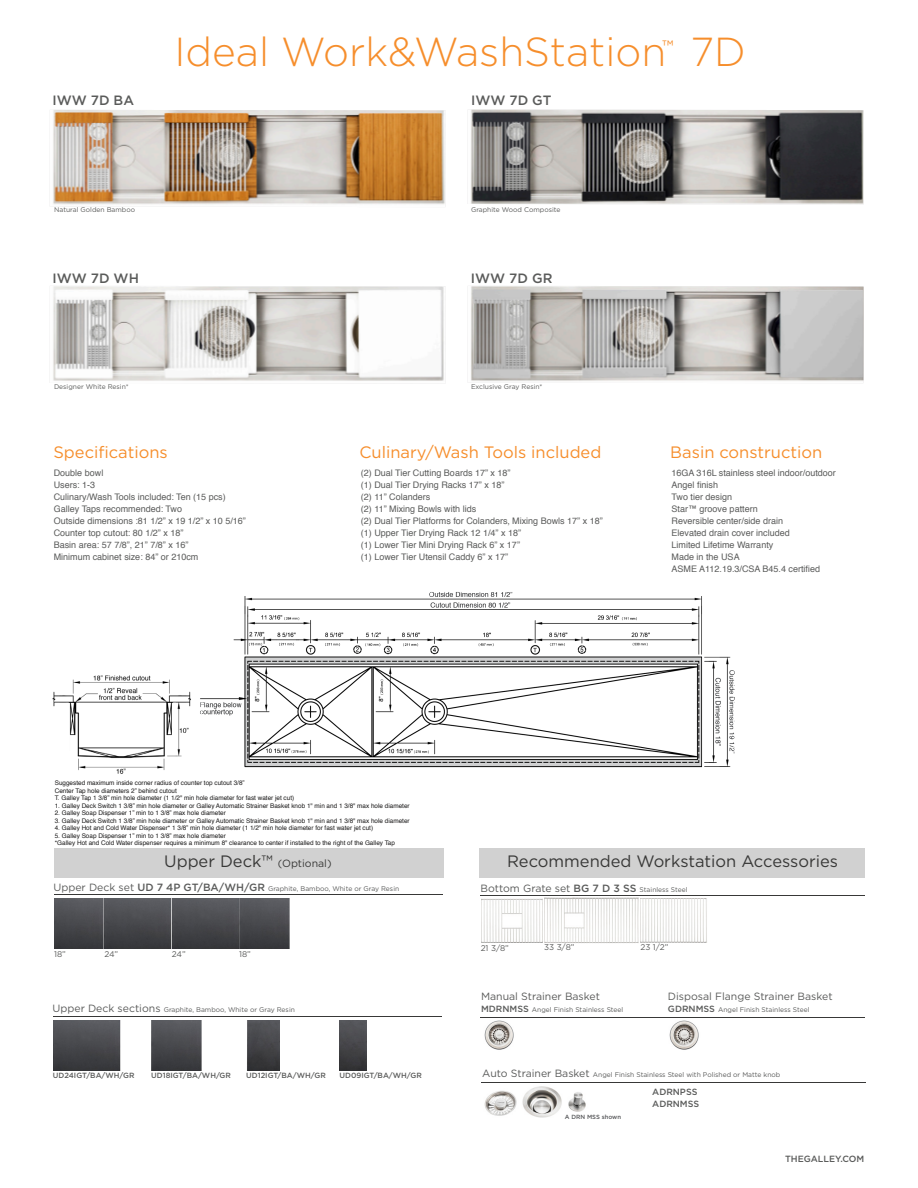
<style>
.page{position:relative;width:918px;height:1188px;background:#fff}
.page>*{position:absolute;margin:0;border:0;box-sizing:border-box;transform-origin:0 0}
.t1{font:300 40.5px "Gotham";color:#f68e2c}
.t2{font:16.5px "Gotham";color:#f68e2c}
.t3{font:16.5px "Gotham";color:#383837}
.t4{font:500 13.5px "Gotham";color:#5a5b5a}
.t5{font:10.5px "Gotham";color:#5a5b5a}
.t6{font:9px/12px "Helvetica";color:#5a5b5a}
.t7{font:500 9px "Gotham";color:#5a5b5a}
.t8{font:8.25px "Gotham";color:#5a5b5a}
.t9{font:500 7.5px "Gotham";color:#5a5b5a}
.t10{font:6.75px "Gotham";color:#5a5b5a}
.t11{font:6.3px "Helvetica";color:#1c1b1b}
.t12{font:500 6px "Gotham";color:#57585a}
.s1{font-size:10.5px}
.s2{font-weight:500;font-size:10.5px}
.s3{font-weight:500}
.s4{font-size:6.75px}
.s5{font-weight:500;font-size:9px}
</style>
<div class="page">
<img style="left:54px;top:898px;width:236px;height:51px">
<img style="left:544px;top:898px;width:163px;height:45px">
<img style="left:481px;top:898px;width:61px;height:45px">
<div style="left:479px;top:848px;width:386px;height:30px;background:#d1d1d1"></div>
<div style="left:54px;top:848px;width:390px;height:30px;background:#d1d1d1"></div>
<img style="left:484px;top:1020px;width:30px;height:30px">
<img style="left:484px;top:1086px;width:102px;height:32px">
<img style="left:669px;top:1020px;width:30px;height:30px">
<hr style="left:54px;top:894px;width:389px;height:1px;background:#383837">
<hr style="left:481px;top:895px;width:384px;height:1px;background:#383837">
<hr style="left:481px;top:1017px;width:384px;height:1px;background:#383837">
<hr style="left:481px;top:1082px;width:385px;height:1px;background:#383837">
<img style="left:52px;top:675px;width:139px;height:99px">
<img style="left:200px;top:592px;width:535px;height:176px">
<img style="left:53px;top:110px;width:393px;height:95px">
<img style="left:53px;top:286px;width:393px;height:95px">
<img style="left:470px;top:109px;width:394px;height:96px">
<img style="left:471px;top:286px;width:393px;height:96px">
<img style="left:54px;top:1020px;width:66px;height:50px">
<img style="left:151px;top:1020px;width:50px;height:50px">
<img style="left:247px;top:1020px;width:33px;height:50px">
<img style="left:340px;top:1020px;width:27px;height:50px">
<hr style="left:54px;top:1017px;width:388px;height:1px;background:#383837">
<p class="t1" style="left:174px;top:26px;width:573px">Ideal Work&amp;WashStation 7D</p>
<p class="t2" style="left:662px;top:35px;width:13px">™</p>
<p class="t4" style="left:52px;top:92px;width:83px">IWW 7D BA</p>
<p class="t4" style="left:471px;top:91px;width:82px">IWW 7D GT</p>
<p class="t10" style="left:54px;top:206px;width:82px">Natural Golden Bamboo</p>
<p class="t10" style="left:471px;top:206px;width:91px">Graphite Wood Composite</p>
<p class="t4" style="left:52px;top:270px;width:88px">IWW 7D WH</p>
<p class="t4" style="left:471px;top:270px;width:83px">IWW 7D GR</p>
<p class="t10" style="left:54px;top:382px;width:76px">Designer White Resin*</p>
<p class="t10" style="left:471px;top:382px;width:73px">Exclusive Gray Resin*</p>
<p class="t2" style="left:53px;top:442px;width:116px">Specifications</p>
<p class="t2" style="left:359px;top:442px;width:243px">Culinary/Wash Tools included</p>
<p class="t2" style="left:670px;top:442px;width:153px">Basin construction</p>
<p class="t6" style="left:54px;top:467px;width:51px">Double bowl</p>
<p class="t6" style="left:54px;top:479px;width:43px">Users: 1-3</p>
<p class="t6" style="left:54px;top:491px;width:173px">Culinary/Wash Tools included: Ten (15 pcs)</p>
<p class="t6" style="left:54px;top:503px;width:130px">Galley Taps recommended: Two</p>
<p class="t6" style="left:54px;top:515px;width:194px">Outside dimensions :81 1/2” x 19 1/2” x 10 5/16”</p>
<p class="t6" style="left:54px;top:527px;width:131px">Counter top cutout: 80 1/2” x 18”</p>
<p class="t6" style="left:54px;top:539px;width:136px">Basin area: 57 7/8”, 21” 7/8” x 16”</p>
<p class="t6" style="left:54px;top:551px;width:146px">Minimum cabinet size: 84” or 210cm</p>
<p class="t6" style="left:361px;top:467px;width:151px">(2) Dual Tier Cutting Boards 17” x 18”</p>
<p class="t6" style="left:361px;top:479px;width:145px">(1) Dual Tier Drying Racks 17” x 18”</p>
<p class="t6" style="left:361px;top:491px;width:71px">(2) 11” Colanders</p>
<p class="t6" style="left:361px;top:503px;width:117px">(2) 11” Mixing Bowls with lids</p>
<p class="t6" style="left:361px;top:515px;width:243px">(2) Dual Tier Platforms for Colanders, Mixing Bowls 17” x 18”</p>
<p class="t6" style="left:361px;top:527px;width:162px">(1) Upper Tier Drying Rack 12 1/4” x 18”</p>
<p class="t6" style="left:361px;top:539px;width:161px">(1) Lower Tier Mini Drying Rack 6” x 17”</p>
<p class="t6" style="left:361px;top:551px;width:149px">(1) Lower Tier Utensil Caddy 6” x 17”</p>
<p class="t6" style="left:672px;top:467px;width:166px">16GA 316L stainless steel indoor/outdoor</p>
<p class="t6" style="left:672px;top:479px;width:48px">Angel finish</p>
<p class="t6" style="left:672px;top:491px;width:62px">Two tier design</p>
<p class="t6" style="left:672px;top:503px;width:88px">Star™ groove pattern</p>
<p class="t6" style="left:672px;top:515px;width:113px">Reversible center/side drain</p>
<p class="t6" style="left:672px;top:527px;width:120px">Elevated drain cover included<br>Limited Lifetime Warranty</p>
<p class="t6" style="left:672px;top:551px;width:70px">Made in the USA</p>
<p class="t6" style="left:672px;top:563px;width:150px">ASME A112.19.3/CSA B45.4 certified</p>
<p class="t11" style="left:55px;top:778px;width:191px">Suggested maximum inside corner radius of counter top cutout 3/8”</p>
<p class="t11" style="left:55px;top:785px;width:124px">Center Tap hole diameters 2” behind cutout</p>
<p class="t11" style="left:55px;top:793px;width:241px">T. Galley Tap 1 3/8” min hole diameter (1 1/2" min hole diameter for fast water jet cut)</p>
<p class="t11" style="left:55px;top:800px;width:356px">1. Galley Deck Switch 1 3/8” min hole diameter or Galley Automatic Strainer Basket knob 1" min and 1 3/8" max hole diameter</p>
<p class="t11" style="left:55px;top:808px;width:173px">2. Galley Soap Dispenser 1” min to 1 3/8” max hole diameter</p>
<p class="t11" style="left:55px;top:815px;width:356px">3. Galley Deck Switch 1 3/8” min hole diameter or Galley Automatic Strainer Basket knob 1" min and 1 3/8" max hole diameter</p>
<p class="t11" style="left:55px;top:823px;width:320px">4. Galley Hot and Cold Water Dispenser* 1 3/8” min hole diameter (1 1/2" min hole diameter for fast water jet cut)</p>
<p class="t11" style="left:55px;top:830px;width:173px">5. Galley Soap Dispenser 1” min to 1 3/8” max hole diameter</p>
<p class="t11" style="left:55px;top:838px;width:342px">*Galley Hot and Cold Water dispenser requires a minimum 8" clearance to center if installed to the right of the Galley Tap</p>
<p class="t3" style="left:164px;top:851px;width:169px">Upper Deck™ <span class="s1">(Optional)</span></p>
<p class="t10" style="left:53px;top:884px;width:347px"><span class="s1">Upper Deck set</span> <span class="s2">UD 7 4P GT/BA/WH/GR</span> Graphite, Bamboo, White or Gray Resin</p>
<p class="t8" style="left:54px;top:949px;width:13px">18”</p>
<p class="t8" style="left:104px;top:949px;width:15px">24”</p>
<p class="t8" style="left:172px;top:949px;width:15px">24”</p>
<p class="t8" style="left:239px;top:949px;width:13px">18”</p>
<p class="t10" style="left:53px;top:1006px;width:244px"><span class="s1">Upper Deck sections</span> Graphite, Bamboo, White or Gray Resin</p>
<p class="t9" style="left:53px;top:1071px;width:83px">UD24IGT/BA/WH/GR</p>
<p class="t9" style="left:151px;top:1071px;width:81px">UD18IGT/BA/WH/GR</p>
<p class="t9" style="left:246px;top:1071px;width:81px">UD12IGT/BA/WH/GR</p>
<p class="t9" style="left:340px;top:1071px;width:84px">UD09IGT/BA/WH/GR</p>
<p class="t3" style="left:507px;top:851px;width:332px">Recommended Workstation Accessories</p>
<p class="t5" style="left:481px;top:881px;width:209px">Bottom Grate set <span class="s3">BG 7 D 3 SS</span> <span class="s4">Stainless Steel</span></p>
<p class="t8" style="left:481px;top:943px;width:30px">21 3/8”</p>
<p class="t8" style="left:544px;top:942px;width:32px">33 3/8”</p>
<p class="t8" style="left:640px;top:942px;width:30px">23 1/2”</p>
<p class="t5" style="left:481px;top:990px;width:121px">Manual Strainer Basket</p>
<p class="t10" style="left:481px;top:1005px;width:144px"><span class="s5">MDRNMSS</span> Angel Finish Stainless Steel</p>
<p class="t5" style="left:668px;top:990px;width:166px">Disposal Flange Strainer Basket</p>
<p class="t10" style="left:668px;top:1005px;width:143px"><span class="s5">GDRNMSS</span> Angel Finish Stainless Steel</p>
<p class="t10" style="left:482px;top:1070px;width:300px"><span class="s1">Auto Strainer Basket</span> Angel Finish Stainless Steel with Polished or Matte knob</p>
<p class="t12" style="left:565px;top:1113px;width:58px">A DRN MSS shown</p>
<p class="t7" style="left:652px;top:1086px;width:47px">ADRNPSS</p>
<p class="t7" style="left:652px;top:1098px;width:49px">ADRNMSS</p>
<h3 class="t7" style="left:785px;top:1153px;width:81px">THEGALLEY.COM</h3>
</div>
